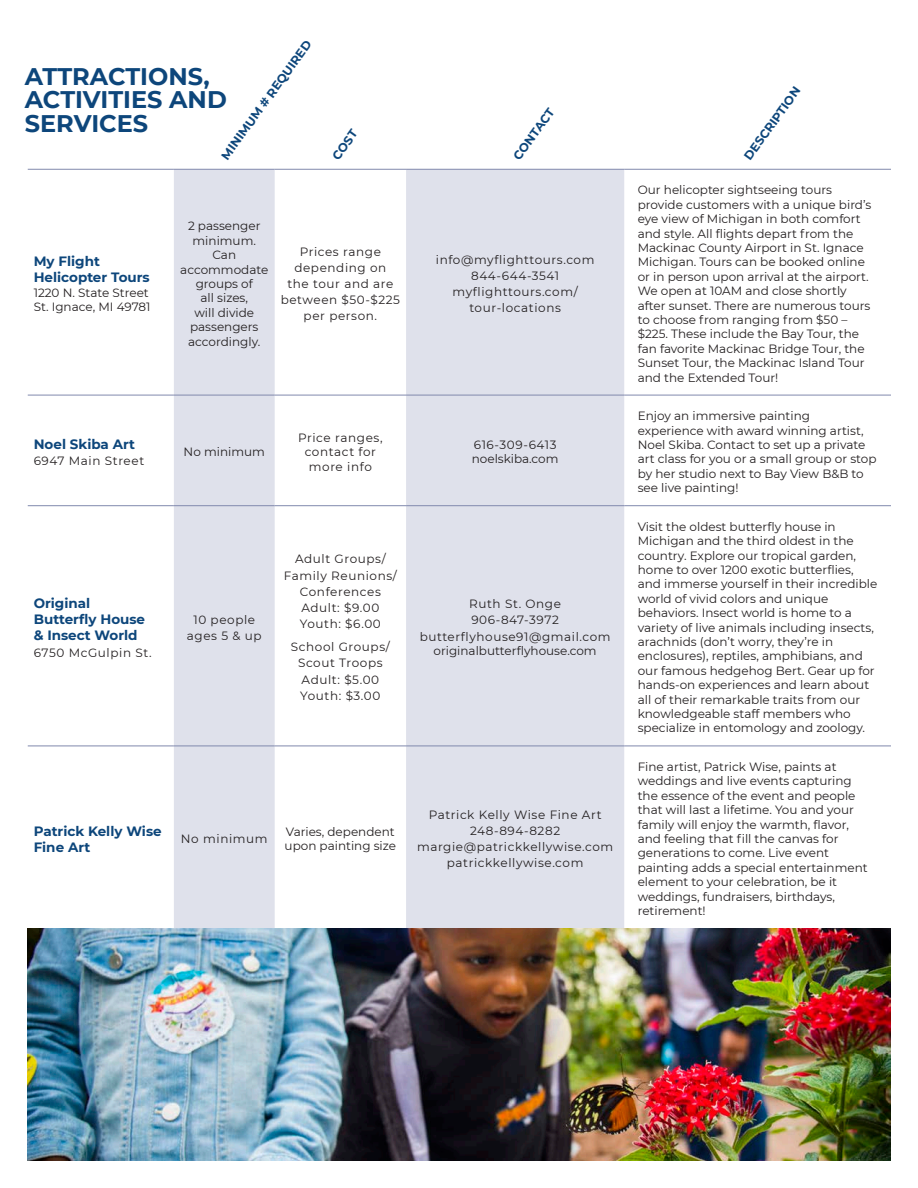
<style>
.page{position:relative;width:918px;height:1188px;background:#fff}
.page>*{position:absolute;margin:0;border:0;box-sizing:border-box;transform-origin:0 0}
.t1{font:700 24px/23.5px "Montserrat";color:#0d467b}
.t2{font:700 13.5px/16.2px "Montserrat";color:#0d467b}
.t3{font:12px/14.4px "Montserrat";color:#231f20}
.t4{font:12px/16.2px "Montserrat";letter-spacing:.05em;color:#231f20;text-align:center}
.t5{font:700 12px "Montserrat";color:#0d467b}
</style>
<div class="page">
<svg style="left:174px;top:170px;width:450px;height:758px;fill:#dfe1eb"></svg>
<hr style="left:28px;top:169px;width:146px;height:1px;background:#8189ad">
<hr style="left:174px;top:169px;width:101px;height:1px;background:#8189ad">
<hr style="left:275px;top:169px;width:131px;height:1px;background:#8189ad">
<hr style="left:406px;top:169px;width:218px;height:1px;background:#8189ad">
<hr style="left:624px;top:169px;width:267px;height:1px;background:#8189ad">
<hr style="left:28px;top:746px;width:146px;height:1px;background:#8189ad">
<hr style="left:28px;top:928px;width:146px;height:1px;background:#8189ad">
<hr style="left:28px;top:395px;width:146px;height:1px;background:#8189ad">
<hr style="left:174px;top:395px;width:101px;height:1px;background:#8189ad">
<hr style="left:275px;top:395px;width:131px;height:1px;background:#8189ad">
<hr style="left:406px;top:395px;width:218px;height:1px;background:#8189ad">
<hr style="left:624px;top:395px;width:267px;height:1px;background:#8189ad">
<hr style="left:28px;top:505px;width:146px;height:1px;background:#8189ad">
<hr style="left:174px;top:505px;width:101px;height:1px;background:#8189ad">
<hr style="left:275px;top:505px;width:131px;height:1px;background:#8189ad">
<hr style="left:406px;top:505px;width:218px;height:1px;background:#8189ad">
<hr style="left:624px;top:505px;width:267px;height:1px;background:#8189ad">
<hr style="left:174px;top:746px;width:101px;height:1px;background:#8189ad">
<hr style="left:275px;top:746px;width:131px;height:1px;background:#8189ad">
<hr style="left:406px;top:746px;width:218px;height:1px;background:#8189ad">
<hr style="left:624px;top:746px;width:267px;height:1px;background:#8189ad">
<hr style="left:174px;top:928px;width:101px;height:1px;background:#8189ad">
<hr style="left:275px;top:928px;width:131px;height:1px;background:#8189ad">
<hr style="left:406px;top:928px;width:218px;height:1px;background:#8189ad">
<hr style="left:624px;top:928px;width:267px;height:1px;background:#8189ad">
<img style="left:28px;top:929px;width:863px;height:232px">
<p class="t5" style="left:217px;top:153px;width:145px;rotate:-54deg">MINIMUM # REQUIRED</p>
<p class="t1" style="left:25px;top:63px;width:204px">ATTRACTIONS,<br>ACTIVITIES AND<br>SERVICES</p>
<p class="t5" style="left:328px;top:153px;width:35px;rotate:-54deg">COST</p>
<p class="t5" style="left:509px;top:153px;width:62px;rotate:-54deg">CONTACT</p>
<p class="t2" style="left:34px;top:253px;width:118px">My Flight<br>Helicopter Tours</p>
<p class="t3" style="left:34px;top:285px;width:117px">1220 N. State Street</p>
<p class="t3" style="left:34px;top:299px;width:118px">St. Ignace, MI 49781</p>
<p class="t3" style="left:180px;top:219px;width:90px;text-align:center">2 passenger minimum.<br>Can accommodate groups of<br>all sizes,<br>will divide passengers accordingly.</p>
<p class="t4" style="left:281px;top:243px;width:121px">Prices range depending on<br>the tour and are between $50-$225 per person.</p>
<p class="t4" style="left:436px;top:251px;width:160px">info@myflighttours.com</p>
<p class="t4" style="left:471px;top:267px;width:89px">844-644-3541</p>
<p class="t4" style="left:453px;top:283px;width:127px">myflighttours.com/ tour-locations</p>
<p class="t2" style="left:34px;top:435px;width:103px">Noel Skiba Art</p>
<p class="t4" style="left:34px;top:452px;width:112px">6947 Main Street</p>
<p class="t2" style="left:34px;top:594px;width:113px">Original<br>Butterfly House &amp; Insect World</p>
<p class="t4" style="left:34px;top:644px;width:119px">6750 McGulpin St.</p>
<p class="t3" style="left:184px;top:444px;width:83px">No minimum</p>
<p class="t4" style="left:298px;top:430px;width:86px;line-height:14.4px">Price ranges, contact for more info</p>
<p class="t4" style="left:474px;top:436px;width:84px">616-309-6413</p>
<p class="t3" style="left:472px;top:452px;width:88px">noelskiba.com</p>
<p class="t4" style="left:187px;top:611px;width:76px">10 people ages 5 &amp; up</p>
<p class="t4" style="left:284px;top:551px;width:115px">Adult Groups/<br>Family Reunions/<br>Conferences</p>
<p class="t3" style="left:301px;top:600px;width:79px">Adult: $9.00</p>
<p class="t3" style="left:300px;top:616px;width:82px">Youth: $6.00</p>
<p class="t4" style="left:291px;top:638px;width:100px">School Groups/<br>Scout Troops</p>
<p class="t3" style="left:302px;top:672px;width:79px">Adult: $5.00</p>
<p class="t3" style="left:300px;top:688px;width:82px">Youth: $3.00</p>
<p class="t4" style="left:469px;top:595px;width:93px">Ruth St. Onge</p>
<p class="t4" style="left:471px;top:612px;width:89px">906-847-3972</p>
<p class="t4" style="left:420px;top:628px;width:192px">butterflyhouse91@gmail.com</p>
<p class="t3" style="left:434px;top:643px;width:165px">originalbutterflyhouse.com</p>
<p class="t2" style="left:34px;top:822px;width:129px">Patrick Kelly Wise<br>Fine Art</p>
<p class="t4" style="left:181px;top:830px;width:88px">No minimum</p>
<p class="t3" style="left:285px;top:824px;width:113px">Varies, dependent upon painting size</p>
<p class="t4" style="left:429px;top:806px;width:174px">Patrick Kelly Wise Fine Art</p>
<p class="t4" style="left:470px;top:822px;width:91px">248-894-8282</p>
<p class="t4" style="left:417px;top:838px;width:198px">margie@patrickkellywise.com</p>
<p class="t4" style="left:447px;top:855px;width:138px">patrickkellywise.com</p>
<p class="t5" style="left:740px;top:153px;width:88px;rotate:-54deg">DESCRIPTION</p>
<p class="t3" style="left:638px;top:183px;width:235px">Our helicopter sightseeing tours provide customers with a unique bird’s eye view of Michigan in both comfort and style. All flights depart from the Mackinac County Airport in St. Ignace Michigan. Tours can be booked online or in person upon arrival at the airport.<br>We open at 10AM and close shortly after sunset. There are numerous tours to choose from ranging from $50 – $225. These include the Bay Tour, the fan favorite Mackinac Bridge Tour, the Sunset Tour, the Mackinac Island Tour and the Extended Tour!</p>
<p class="t3" style="left:638px;top:408px;width:240px">Enjoy an immersive painting experience with award winning artist,<br>Noel Skiba. Contact to set up a private art class for you or a small group or stop by her studio next to Bay View B&amp;B to see live painting!</p>
<p class="t3" style="left:638px;top:519px;width:241px">Visit the oldest butterfly house in Michigan and the third oldest in the country. Explore our tropical garden, home to over 1200 exotic butterflies, and immerse yourself in their incredible world of vivid colors and unique behaviors. Insect world is home to a variety of live animals including insects, arachnids (don’t worry, they’re in enclosures), reptiles, amphibians, and our famous hedgehog Bert. Gear up for hands-on experiences and learn about all of their remarkable traits from our knowledgeable staff members who specialize in entomology and zoology.</p>
<p class="t3" style="left:638px;top:759px;width:232px">Fine artist, Patrick Wise, paints at weddings and live events capturing the essence of the event and people that will last a lifetime. You and your family will enjoy the warmth, flavor, and feeling that fill the canvas for generations to come. Live event painting adds a special entertainment element to your celebration, be it weddings, fundraisers, birthdays, retirement!</p>
</div>
